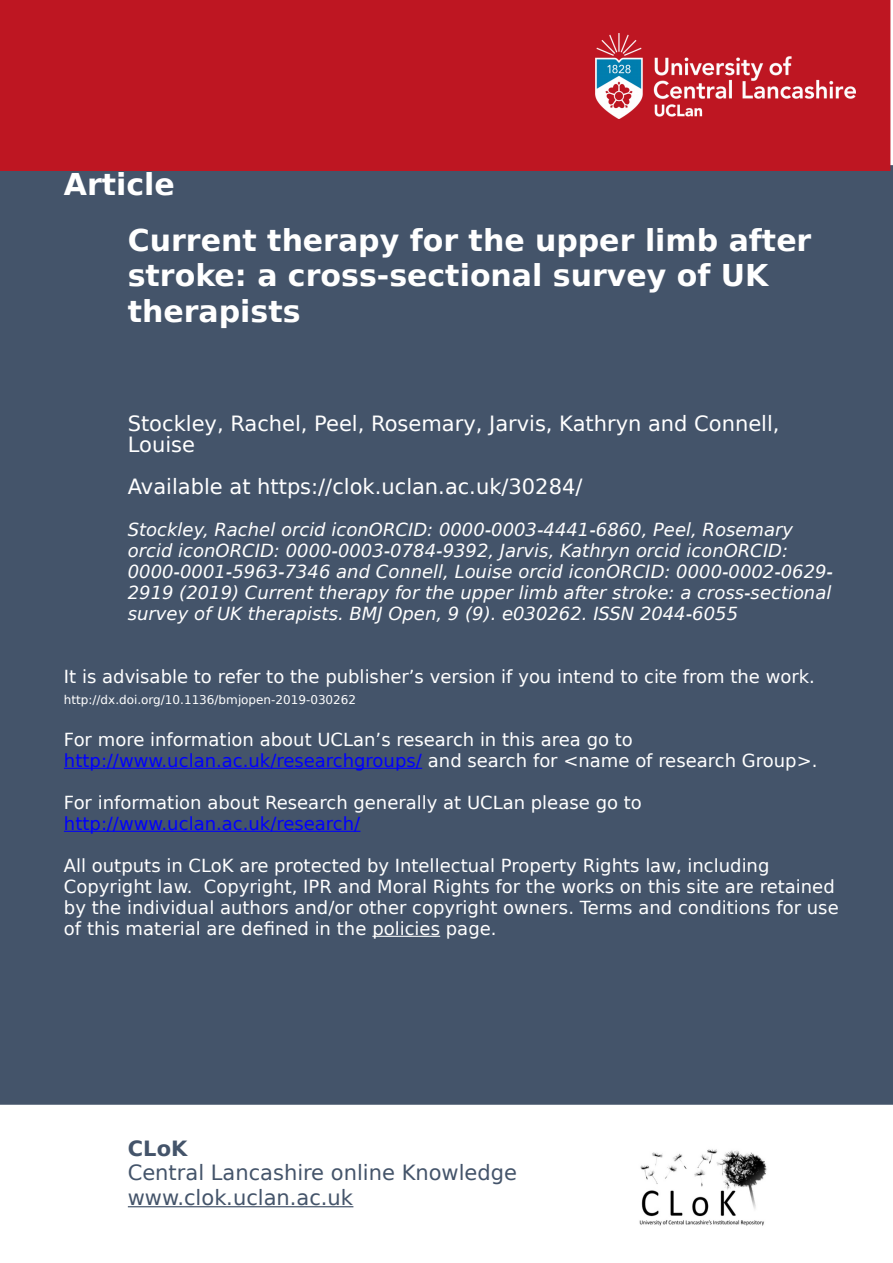
<style>
.page{position:relative;width:893px;height:1263px;background:#fff}
.page>*{position:absolute;margin:0;border:0;box-sizing:border-box;transform-origin:0 0}
.t1{font:700 30px/55.8px "DejaVu Sans";color:#fff}
.t2{font:21px/21px "DejaVu Sans";color:#fff}
.t3{font:21px/24.5px "DejaVu Sans";color:#44546a}
.t4{font:700 21px "DejaVu Sans";color:#44546a}
.t5{font:18px/21px "DejaVu Sans";color:#fff}
.t6{font:italic 18px/21px "DejaVu Sans";color:#fff}
.t7{font:18px "DejaVu Sans";color:#00f}
.t8{font:12px "DejaVu Sans";color:#fff}
.s1{color:#00f}
</style>
<div class="page">
<img style="left:639px;top:1149px;width:128px;height:77px">
<div style="left:0;top:165px;width:892px;height:940px;background:#44546a"></div>
<hr style="left:64px;top:768px;width:358px;height:1px;background:#00f">
<hr style="left:64px;top:831px;width:296px;height:1px;background:#00f">
<hr style="left:372px;top:936px;width:68px;height:1px;background:#fff">
<hr style="left:128px;top:1206px;width:225px;height:1px;background:#44546a">
<div style="left:0;top:0;width:890px;height:171px;background:#be1622"></div>
<img style="left:595px;top:34px;width:260px;height:84px">
<h1 class="t1" style="left:128px;top:157px;width:685px;text-indent:-64px">Article<br>Current therapy for the upper limb after</h1>
<h1 class="t1" style="left:128px;top:258px;width:642px;line-height:35.5px">stroke: a cross-sectional survey of UK therapists</h1>
<p class="t2" style="left:128px;top:413px;width:653px">Stockley, Rachel, Peel, Rosemary, Jarvis, Kathryn and Connell,<br>Louise</p>
<p class="t2" style="left:128px;top:476px;width:456px">Available at https://clok.uclan.ac.uk/30284/</p>
<p class="t6" style="left:128px;top:519px;width:706px">Stockley, Rachel orcid iconORCID: 0000-0003-4441-6860, Peel, Rosemary orcid iconORCID: 0000-0003-0784-9392, Jarvis, Kathryn orcid iconORCID:<br>0000-0001-5963-7346 and Connell, Louise orcid iconORCID: 0000-0002-0629- 2919 (2019) Current therapy for the upper limb after stroke: a cross-sectional survey of UK therapists. BMJ Open, 9 (9). e030262. ISSN 2044-6055</p>
<p class="t5" style="left:64px;top:666px;width:752px">It is advisable to refer to the publisher’s version if you intend to cite from the work.</p>
<p class="t8" style="left:64px;top:692px;width:294px">http://dx.doi.org/10.1136/bmjopen-2019-030262</p>
<p class="t5" style="left:64px;top:729px;width:755px">For more information about UCLan’s research in this area go to <span class="s1">http://www.uclan.ac.uk/researchgroups/</span> and search for &lt;name of research Group&gt;.</p>
<p class="t5" style="left:64px;top:792px;width:579px">For information about Research generally at UCLan please go to</p>
<p class="t7" style="left:64px;top:813px;width:298px">http://www.uclan.ac.uk/research/</p>
<p class="t5" style="left:64px;top:855px;width:776px">All outputs in CLoK are protected by Intellectual Property Rights law, including Copyright law. Copyright, IPR and Moral Rights for the works on this site are retained by the individual authors and/or other copyright owners. Terms and conditions for use of this material are defined in the policies page.</p>
<p class="t4" style="left:128px;top:1136px;width:61px">CLoK</p>
<p class="t3" style="left:128px;top:1161px;width:390px">Central Lancashire online Knowledge www.clok.uclan.ac.uk</p>
</div>
